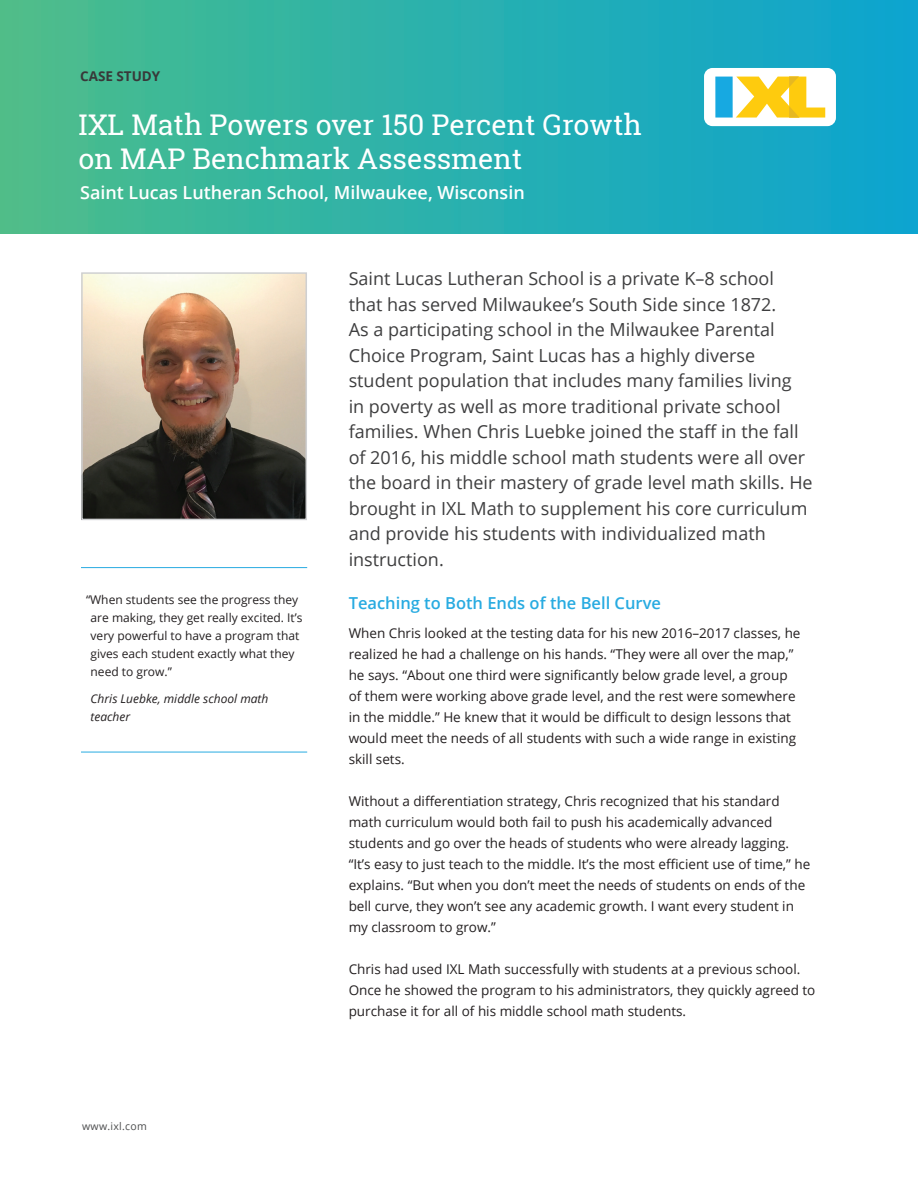
<style>
.page{position:relative;width:918px;height:1188px;background:#fff}
.page>*{position:absolute;margin:0;border:0;box-sizing:border-box;transform-origin:0 0}
.t1{font:28.5px/34.2px "Roboto Slab";color:#fff}
.t2{font:18px/25.5px "Open Sans";color:#3e3e3f}
.t3{font:600 18px "Open Sans";color:#fff}
.t4{font:600 16.5px "Open Sans";color:#28abe1}
.t5{font:13.5px/21px "Open Sans";color:#231f20}
.t6{font:700 13.5px "Open Sans";color:#383839}
.t7{font:12px/18px "Open Sans";color:#231f20}
.t8{font:italic 12px/18px "Open Sans";color:#231f20}
.t9{font:10.5px "Open Sans";letter-spacing:.025em;color:#4c4d4e}
</style>
<div class="page">
<img style="left:84px;top:275px;width:220px;height:242px">
<div style="left:81px;top:272px;width:226px;height:248px;border:2px solid #cfd0d2"></div>
<div style="left:1px;top:0;width:916px;height:233px;background:linear-gradient(to right,#4bbd8a,#0aa4d0)"></div>
<div style="left:704px;top:68px;width:132px;height:58px;background:#fff;border-radius:8px"></div>
<div style="left:715px;top:77px;width:18px;height:41px;background:#17a9e1"></div>
<svg style="left:736px;top:77px;width:89px;height:41px"></svg>
<hr style="left:81px;top:567px;width:226px;height:1px;background:#28abe1">
<hr style="left:81px;top:752px;width:226px;height:1px;background:#28abe1">
<p class="t6" style="left:80px;top:66px;width:82px">CASE STUDY</p>
<h1 class="t1" style="left:79px;top:107px;width:565px">IXL Math Powers over 150 Percent Growth on MAP Benchmark Assessment</h1>
<h2 class="t3" style="left:80px;top:180px;width:446px">Saint Lucas Lutheran School, Milwaukee, Wisconsin</h2>
<p class="t7" style="left:91px;top:590px;width:214px;text-indent:-5px">“When students see the progress they are making, they get really excited. It’s very powerful to have a program that gives each student exactly what they need to grow.”</p>
<p class="t8" style="left:91px;top:689px;width:179px">Chris Luebke, middle school math teacher</p>
<p class="t9" style="left:82px;top:1119px;width:66px">www.ixl.com</p>
<p class="t2" style="left:349px;top:265px;width:466px">Saint Lucas Lutheran School is a private K–8 school<br>that has served Milwaukee’s South Side since 1872.<br>As a participating school in the Milwaukee Parental Choice Program, Saint Lucas has a highly diverse student population that includes many families living<br>in poverty as well as more traditional private school families. When Chris Luebke joined the staff in the fall of 2016, his middle school math students were all over the board in their mastery of grade level math skills. He brought in IXL Math to supplement his core curriculum and provide his students with individualized math instruction.</p>
<p class="t4" style="left:349px;top:592px;width:314px">Teaching to Both Ends of the Bell Curve</p>
<p class="t5" style="left:349px;top:622px;width:453px">When Chris looked at the testing data for his new 2016–2017 classes, he realized he had a challenge on his hands. “They were all over the map,” he says. “About one third were significantly below grade level, a group of them were working above grade level, and the rest were somewhere in the middle.” He knew that it would be difficult to design lessons that would meet the needs of all students with such a wide range in existing skill sets.</p>
<p class="t5" style="left:349px;top:790px;width:463px">Without a differentiation strategy, Chris recognized that his standard math curriculum would both fail to push his academically advanced students and go over the heads of students who were already lagging. “It’s easy to just teach to the middle. It’s the most efficient use of time,” he explains. “But when you don’t meet the needs of students on ends of the bell curve, they won’t see any academic growth. I want every student in my classroom to grow.”</p>
<p class="t5" style="left:349px;top:958px;width:468px">Chris had used IXL Math successfully with students at a previous school.<br>Once he showed the program to his administrators, they quickly agreed to purchase it for all of his middle school math students.</p>
</div>
